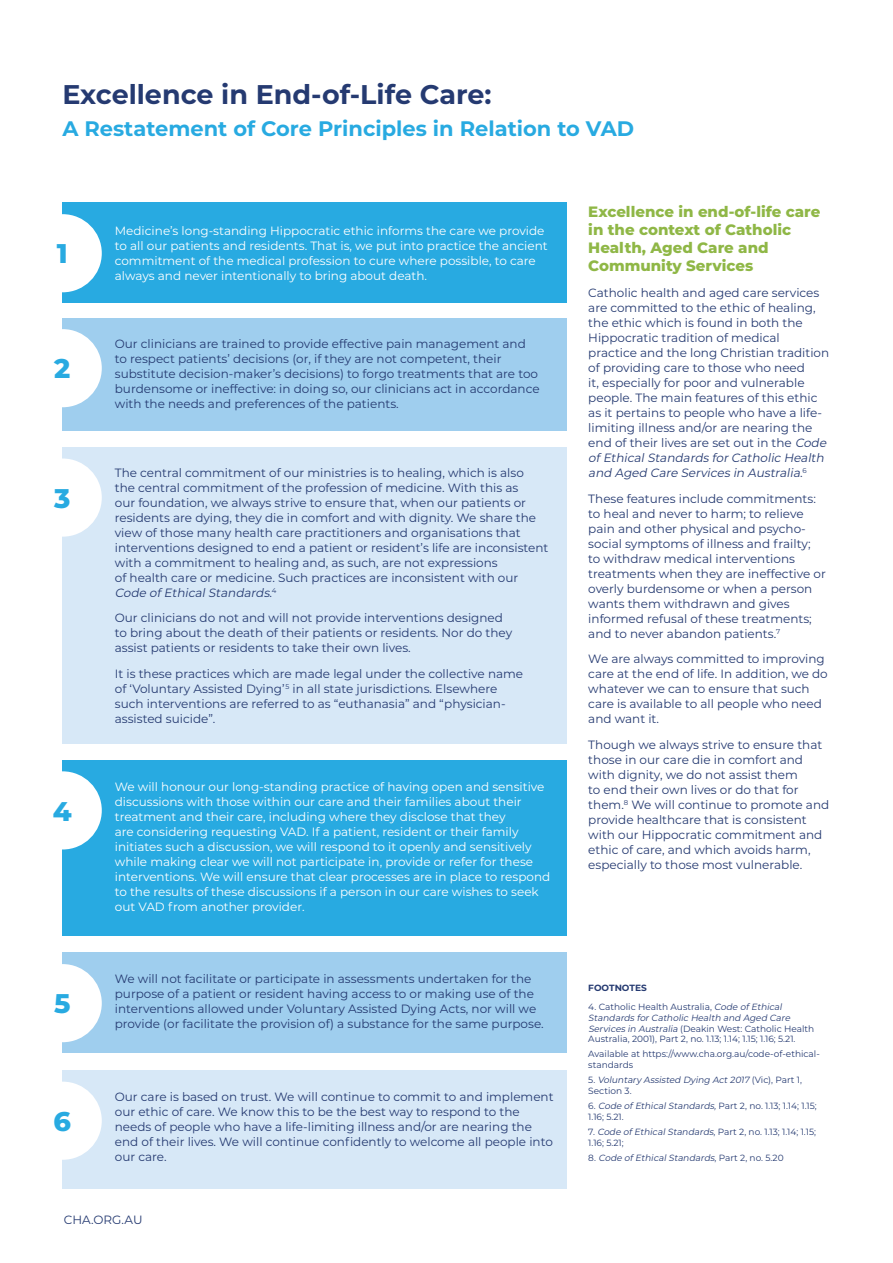
<style>
.page{position:relative;width:893px;height:1263px;background:#fff}
.page>*{position:absolute;margin:0;border:0;box-sizing:border-box;transform-origin:0 0}
.t1{font:700 27px "Montserrat";color:#253a71}
.t2{font:800 27px "Montserrat";color:#28aae1}
.t3{font:700 21px "Montserrat";color:#28aae1}
.t4{font:800 15px/18px "Montserrat";color:#8fb746}
.t5{font:12px/15px "Montserrat";color:#253a71}
.t6{font:12px/15px "Montserrat";color:#fff}
.t7{font:9px/10.8px "Montserrat";color:#253a71}
.t8{font:italic 9px/10.8px "Montserrat";color:#253a71}
.t9{font:700 9px "Montserrat";color:#253a71}
.s1{font-style:italic}
.s2{font-style:normal}
</style>
<div class="page">
<div style="left:62px;top:447px;width:505px;height:297px;background:#d7e8f7"></div>
<div style="left:62px;top:203px;width:505px;height:100px;background:#28aae1"></div>
<div style="left:62px;top:318px;width:505px;height:113px;background:#9fceee"></div>
<div style="left:62px;top:952px;width:505px;height:100px;background:#9fceee"></div>
<div style="left:62px;top:1071px;width:505px;height:118px;background:#d7e8f7"></div>
<div style="left:62px;top:760px;width:505px;height:175px;background:#28aae1"></div>
<div style="left:24px;top:214px;width:78px;height:78px;background:#fff;border-radius:50%"></div>
<div style="left:24px;top:329px;width:78px;height:78px;background:#fff;border-radius:50%"></div>
<div style="left:24px;top:964px;width:78px;height:78px;background:#fff;border-radius:50%"></div>
<div style="left:24px;top:458px;width:78px;height:79px;background:#fff;border-radius:50%"></div>
<div style="left:24px;top:1081px;width:78px;height:79px;background:#fff;border-radius:50%"></div>
<div style="left:24px;top:771px;width:78px;height:78px;background:#fff;border-radius:50%"></div>
<h1 class="t1" style="left:62px;top:75px;width:431px">Excellence in End-of-Life Care:</h1>
<h2 class="t3" style="left:62px;top:113px;width:573px">A Restatement of Core Principles in Relation to VAD</h2>
<h1 class="t2" style="left:57px;top:234px;width:12px">1</h1>
<h1 class="t2" style="left:54px;top:349px;width:18px">2</h1>
<h1 class="t2" style="left:54px;top:478px;width:18px">3</h1>
<h1 class="t2" style="left:53px;top:791px;width:20px">4</h1>
<h1 class="t2" style="left:54px;top:984px;width:18px">5</h1>
<h1 class="t2" style="left:54px;top:1101px;width:19px">6</h1>
<p class="t6" style="left:115px;top:223px;width:434px">Medicine’s long-standing Hippocratic ethic informs the care we provide to all our patients and residents. That is, we put into practice the ancient commitment of the medical profession to cure where possible, to care always and never intentionally to bring about death.</p>
<p class="t5" style="left:115px;top:336px;width:426px">Our clinicians are trained to provide effective pain management and to respect patients’ decisions (or, if they are not competent, their substitute decision-maker’s decisions) to forgo treatments that are too burdensome or ineffective: in doing so, our clinicians act in accordance with the needs and preferences of the patients.</p>
<p class="t5" style="left:115px;top:465px;width:435px">The central commitment of our ministries is to healing, which is also<br>the central commitment of the profession of medicine. With this as<br>our foundation, we always strive to ensure that, when our patients or residents are dying, they die in comfort and with dignity. We share the view of those many health care practitioners and organisations that interventions designed to end a patient or resident’s life are inconsistent with a commitment to healing and, as such, are not expressions<br>of health care or medicine. Such practices are inconsistent with our <span class="s1">Code ofEthicalStandards</span>. <sup>4</sup></p>
<p class="t5" style="left:115px;top:610px;width:399px">Our clinicians do not and will not provide interventions designed to bring about the death of their patients or residents. Nor do they assist patients or residents to take their own lives.</p>
<p class="t5" style="left:115px;top:666px;width:410px">It is these practices which are made legal under the collective name of ‘Voluntary Assisted Dying’<sup>5</sup> in all state jurisdictions. Elsewhere such interventions are referred to as “euthanasia” and “physician&shy;assisted suicide”.</p>
<p class="t6" style="left:115px;top:779px;width:437px">We will honour our long-standing practice of having open and sensitive discussions with those within our care and their families about their treatment and their care, including where they disclose that they<br>are considering requesting VAD. If a patient, resident or their family initiates such a discussion, we will respond to it openly and sensitively while making clear we will not participate in, provide or refer for these interventions. We will ensure that clear processes are in place to respond to the results of these discussions if a person in our care wishes to seek out VAD from another provider.</p>
<p class="t5" style="left:115px;top:971px;width:430px">We will not facilitate or participate in assessments undertaken for the purpose of a patient or resident having access to or making use of the interventions allowed under Voluntary Assisted Dying Acts, nor will we provide (or facilitate the provision of) a substance for the same purpose.</p>
<p class="t5" style="left:115px;top:1089px;width:440px">Our care is based on trust. We will continue to commit to and implement our ethic of care. We know this to be the best way to respond to the needs of people who have a life-limiting illness and/or are nearing the end of their lives. We will continue confidently to welcome all people into our care.</p>
<p class="t5" style="left:64px;top:1211px;width:80px">CHA.ORG.AU</p>
<p class="t4" style="left:588px;top:202px;width:234px">Excellence in end-of-life care in the context of Catholic<br>Health, Aged Care and<br>Community Services</p>
<p class="t5" style="left:588px;top:285px;width:242px">Catholic health and aged care services are committed to the ethic of healing, the ethic which is found in both the Hippocratic tradition of medical practice and the long Christian tradition of providing care to those who need<br>it, especially for poor and vulnerable people. The main features of this ethic as it pertains to people who have a life&shy;limiting illness and/or are nearing the end of their lives are set out in the <span class="s1">Code ofEthicalStandards forCatholic Health and Aged Care Services in Australia</span>. <sup>6</sup></p>
<p class="t5" style="left:588px;top:490px;width:239px">These features include commitments: to heal and never to harm; to relieve pain and other physical and psycho&shy;social symptoms of illness and frailty;<br>to withdraw medical interventions treatments when they are ineffective or overly burdensome or when a person wants them withdrawn and gives informed refusal of these treatments; and to never abandon patients.<sup>7</sup></p>
<p class="t5" style="left:588px;top:651px;width:241px">We are always committed to improving care at the end of life. In addition, we do whatever we can to ensure that such care is available to all people who need and want it.</p>
<p class="t5" style="left:588px;top:737px;width:243px">Though we always strive to ensure that those in our care die in comfort and with dignity, we do not assist them<br>to end their own lives or do that for them.<sup>8</sup> We will continue to promote and provide healthcare that is consistent with our Hippocratic commitment and ethic of care, and which avoids harm, especially to those most vulnerable.</p>
<p class="t9" style="left:588px;top:981px;width:60px">FOOTNOTES</p>
<p class="t7" style="left:588px;top:1001px;width:227px">4. Catholic Health Australia, <span class="s1">Code ofEthical Standards forCatholic Health and Aged Care Services in Australia</span> (Deakin West: Catholic Health Australia, 2001), Part 2, no. 1.13; 1.14; 1.15; 1.16; 5.21.</p>
<p class="t7" style="left:588px;top:1048px;width:233px">Available at https://www.cha.org.au/code-of-ethical&shy;standards</p>
<p class="t8" style="left:588px;top:1074px;width:215px"><span class="s2">5 .</span> Voluntary Assisted Dying Act 2017 <span class="s2">(V i c ) , P a r t 1 ,<br>Section 3.</span></p>
<p class="t7" style="left:588px;top:1100px;width:230px">6. <span class="s1">Code ofEthicalStandards,</span>Part 2, no. 1.13; 1.14; 1.15;<br>1.16; 5.21.</p>
<p class="t7" style="left:588px;top:1126px;width:229px">7. <span class="s1">Code ofEthicalStandards</span>, Part 2, no. 1.13; 1.14; 1.15;<br>1.16; 5.21;</p>
<p class="t8" style="left:588px;top:1152px;width:197px"><span class="s2">8 .</span> Code ofEthicalStandards<span class="s2">, P a rt 2 , n o . 5 . 2 0</span></p>
</div>
